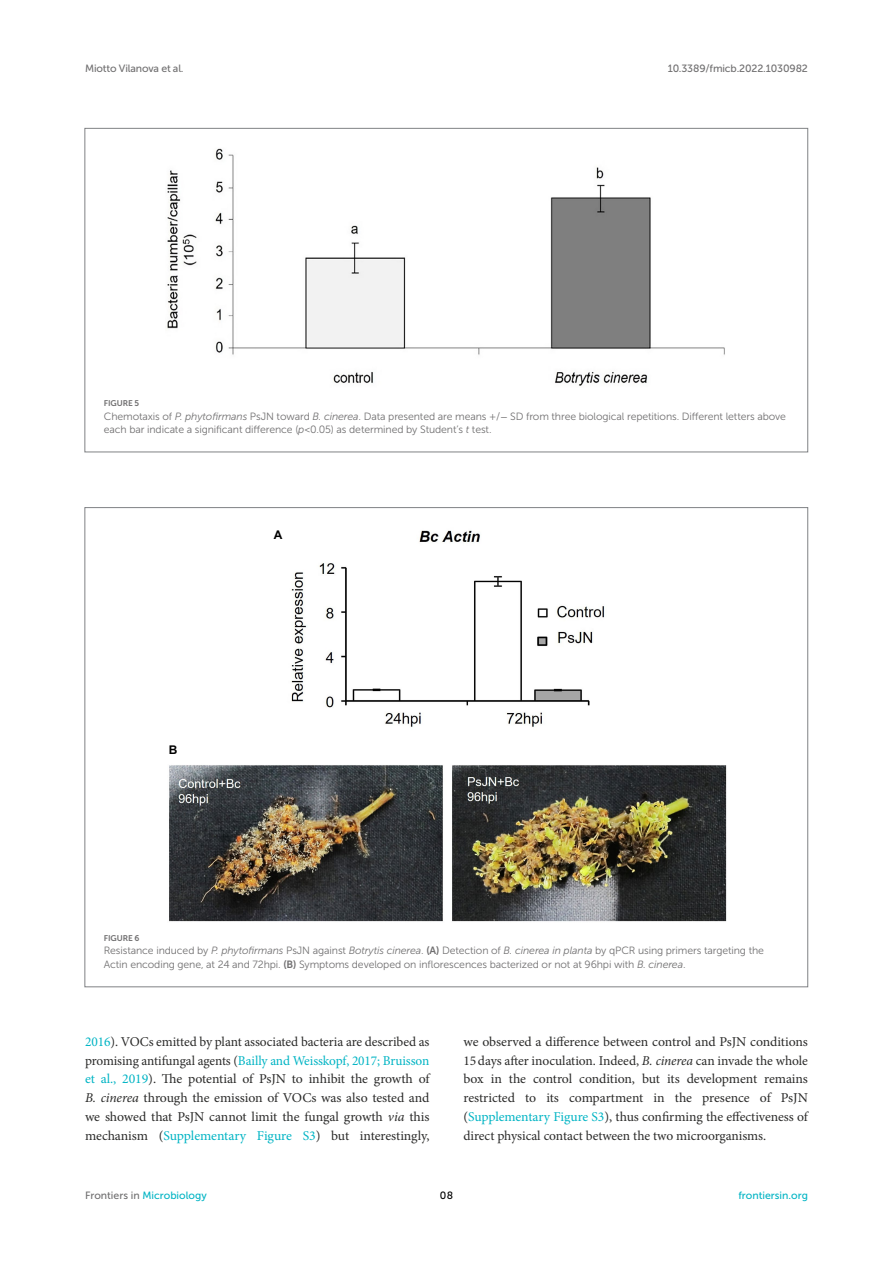
<style>
.page{position:relative;width:893px;height:1263px;background:#fff}
.page>*{position:absolute;margin:0;border:0;box-sizing:border-box;transform-origin:0 0}
.TEXT{font:13.5px/18.8px "Minion Pro";letter-spacing:-.005em;color:#2b2b2a;text-align:justify}
.t1{font:700 12px "Arial";color:#000}
.FIG_LEG{font:10.5px/13.5px "Museo Sans 300";letter-spacing:-.01em;color:#706f70}
.t2{font:10.5px "Museo Sans 500";letter-spacing:-.015em;color:#706f70}
.t3{font:10.5px "Museo Sans 500";color:#00b4c4}
.t4{font:10.5px "Museo Sans 500";color:#000}
.FIG_HD{font:8.25px "Museo Sans 700";letter-spacing:-.01em;color:#706f70}
.s1{font-style:italic}
.s2{font-family:"STIX General"}
.s3{font-family:"Museo Sans 700"}
.s4{color:#00b4c4}
.s5{color:#706f70}
</style>
<div class="page">
<img style="left:167px;top:148px;width:558px;height:238px">
<img style="left:169px;top:530px;width:558px;height:392px">
<p class="t2" style="left:85px;top:63px;width:100px">Miotto Vilanova et al.</p>
<p class="t2" style="left:668px;top:63px;width:142px">10.3389/fmicb.2022.1030982</p>
<p class="FIG_HD" style="left:104px;top:399px;width:37px">FIGURE 5</p>
<p class="FIG_LEG" style="left:104px;top:409px;width:684px">Chemotaxis of <span class="s1">P. phytofirmans</span> PsJN toward <span class="s1">B. cinerea</span>. Data presented are means +/<span class="s2">−</span> SD from three biological repetitions. Different letters above each bar indicate a significant difference (<span class="s1">p</span> &lt; 0.05) as determined by Student’s <span class="s1">t</span> test.</p>
<p class="t1" style="left:169px;top:741px;width:10px">B</p>
<p class="t1" style="left:274px;top:527px;width:10px">A</p>
<p class="FIG_HD" style="left:104px;top:933px;width:37px">FIGURE 6</p>
<p class="FIG_LEG" style="left:104px;top:944px;width:662px">Resistance induced by <span class="s1">P. phytofirmans</span> PsJN against <span class="s1">Botrytis cinerea</span>. <span class="s3">(A)</span> Detection of <span class="s1">B. cinerea in planta</span> by qPCR using primers targeting the<br>Actin encoding gene, at 24 and 72 hpi. <span class="s3">(B)</span> Symptoms developed on inflorescences bacterized or not at 96 hpi with <span class="s1">B. cinerea</span>.</p>
<p class="TEXT" style="left:85px;top:1032px;width:346px"><span class="s4">2016</span>). VOCs emitted by plant associated bacteria are described as promising antifungal agents (<span class="s4">Bailly and Weisskopf, 2017; Bruisson et al., 2019</span>). The potential of PsJN to inhibit the growth of <span class="s1">B. cinerea</span> through the emission of VOCs was also tested and we showed that PsJN cannot limit the fungal growth <span class="s1">via</span> this mechanism (<span class="s4">Supplementary Figure S3</span>) but interestingly,</p>
<p class="TEXT" style="left:463px;top:1032px;width:346px">we observed a difference between control and PsJN conditions 15days after inoculation. Indeed, <span class="s1">B. cinerea</span> can invade the whole box in the control condition, but its development remains restricted to its compartment in the presence of PsJN (<span class="s4">Supplementary Figure S3</span>), thus confirming the effectiveness of direct physical contact between the two microorganisms.</p>
<p class="t3" style="left:85px;top:1190px;width:123px"><span class="s5">Frontiers in</span> Microbiology</p>
<p class="t4" style="left:440px;top:1190px;width:15px">08</p>
<p class="t3" style="left:738px;top:1190px;width:71px">frontiersin.org</p>
</div>
